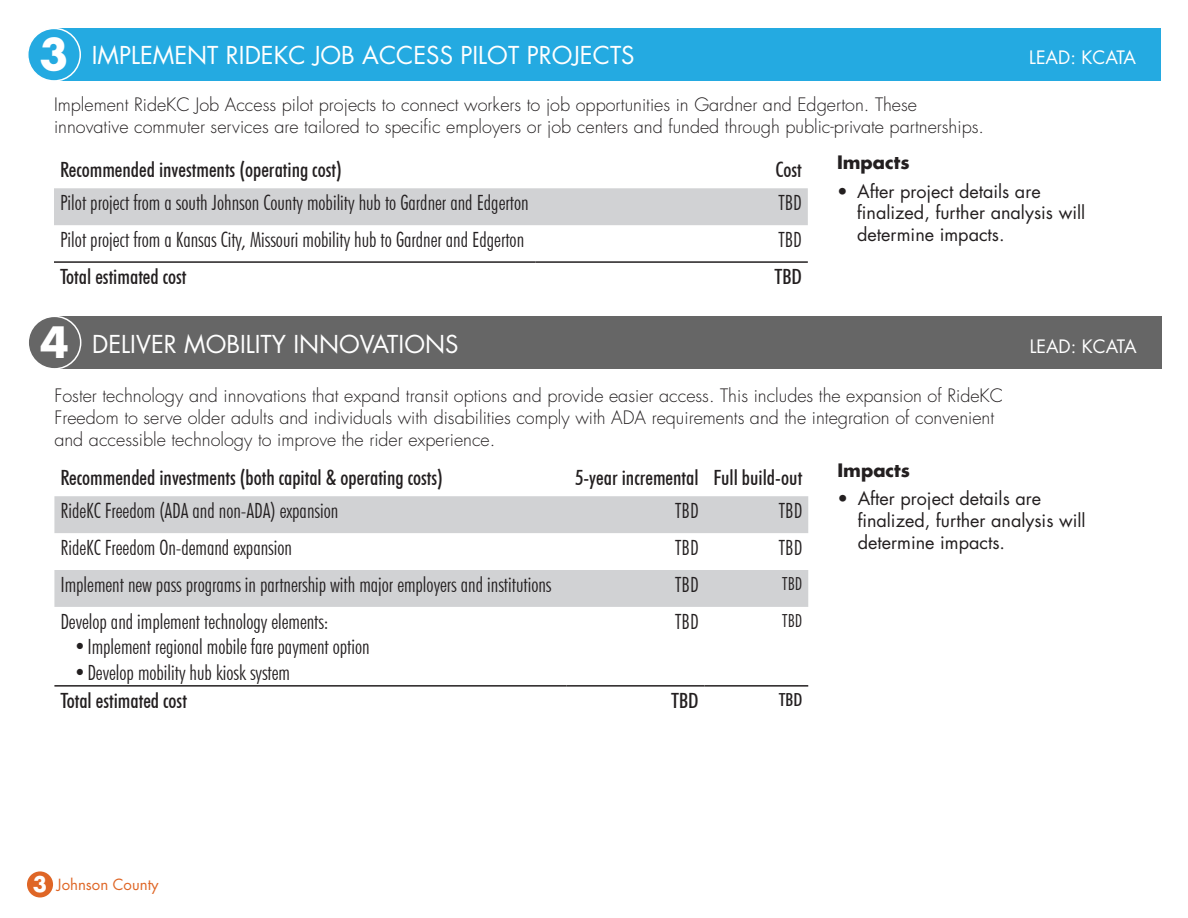
<style>
.page{position:relative;width:1188px;height:918px;background:#fff}
.page>*{position:absolute;margin:0;border:0;box-sizing:border-box;transform-origin:0 0}
.t1{font:24px "Futura";color:#fff}
.t2{font:300 condensed 21px "Futura BT";color:#231f20}
.t3{font:500 condensed 21px "Futura BT";color:#231f20}
.t4{font:300 18px/21.6px "Futura";color:#231f20}
.t5{font:18px/21.6px "Futura";color:#231f20}
.t6{font:18px "Futura";color:#fff}
.t7{font:700 18px "Futura";color:#231f20}
.t8{font:300 condensed 18px "Futura BT";color:#231f20}
.t9{font:500 condensed 18px "Futura BT";color:#231f20}
.t10{font:15px "Futura";color:#df6626}
.s1{font-weight:700;font-size:42px}
.s2{font-weight:700;font-size:20.85px;color:#fff}
</style>
<div class="page">
<div style="left:54px;top:28px;width:1107px;height:53px;background:#24aae1"></div>
<div style="left:28px;top:28px;width:52px;height:53px;background:#24aae1;border-radius:50%"></div>
<div style="left:27px;top:28px;width:54px;height:54px;border:2px solid #fff;border-radius:50%"></div>
<div style="left:54px;top:188px;width:754px;height:37px;background:#d1d2d4"></div>
<hr style="left:54px;top:261px;width:482px;height:2px;background:#231f20">
<hr style="left:536px;top:261px;width:272px;height:2px;background:#231f20">
<div style="left:54px;top:316px;width:1107px;height:53px;background:#666"></div>
<div style="left:28px;top:316px;width:53px;height:53px;background:#666;border-radius:50%"></div>
<div style="left:27px;top:316px;width:54px;height:54px;border:2px solid #fff;border-radius:50%"></div>
<svg style="left:54px;top:496px;width:754px;height:111px;fill:#d1d2d4"></svg>
<hr style="left:54px;top:685px;width:512px;height:2px;background:#231f20">
<hr style="left:566px;top:685px;width:139px;height:2px;background:#231f20">
<hr style="left:705px;top:685px;width:103px;height:2px;background:#231f20">
<div style="left:27px;top:871px;width:26px;height:27px;background:#df6626;border-radius:50%"></div>
<h1 class="t1" style="left:40px;top:40px;width:597px"><span class="s1">3</span> IMPLEMENT RIDEKC JOB ACCESS PILOT PROJECTS</h1>
<p class="t6" style="left:1029px;top:46px;width:108px">LEAD: KCATA</p>
<p class="t4" style="left:54px;top:94px;width:932px">Implement RideKC Job Access pilot projects to connect workers to job opportunities in Gardner and Edgerton. These innovative commuter services are tailored to specific employers or job centers and funded through public-private partnerships.</p>
<p class="t7" style="left:837px;top:150px;width:74px">Impacts</p>
<p class="t5" style="left:857px;top:180px;width:229px;text-indent:-20px">• After project details are finalized, further analysis will determine impacts.</p>
<p class="t3" style="left:60px;top:157px;width:283px">Recommended investments (operating cost)</p>
<p class="t3" style="left:775px;top:157px;width:28px">Cost</p>
<p class="t2" style="left:60px;top:190px;width:470px">Pilot project from a south Johnson County mobility hub to Gardner and Edgerton</p>
<p class="t2" style="left:778px;top:190px;width:25px">TBD</p>
<p class="t2" style="left:60px;top:227px;width:466px">Pilot project from a Kansas City, Missouri mobility hub to Gardner and Edgerton</p>
<p class="t2" style="left:778px;top:227px;width:25px">TBD</p>
<p class="t3" style="left:60px;top:264px;width:128px">Total estimated cost</p>
<p class="t3" style="left:774px;top:264px;width:29px">TBD</p>
<h1 class="t1" style="left:40px;top:329px;width:420px"><span class="s1">4</span> DELIVER MOBILITY INNOVATIONS</h1>
<p class="t6" style="left:1030px;top:335px;width:108px">LEAD: KCATA</p>
<p class="t4" style="left:54px;top:386px;width:950px">Foster technology and innovations that expand transit options and provide easier access. This includes the expansion of RideKC<br>Freedom to serve older adults and individuals with disabilities comply with ADA requirements and the integration of convenient and accessible technology to improve the rider experience.</p>
<p class="t7" style="left:837px;top:458px;width:74px">Impacts</p>
<p class="t5" style="left:858px;top:488px;width:229px;text-indent:-20px">• After project details are finalized, further analysis will determine impacts.</p>
<p class="t3" style="left:60px;top:465px;width:384px">Recommended investments (both capital &amp; operating costs)</p>
<p class="t3" style="left:576px;top:465px;width:228px">5-year incremental Full build-out</p>
<p class="t2" style="left:60px;top:498px;width:279px">RideKC Freedom (ADA and non-ADA) expansion</p>
<p class="t2" style="left:675px;top:498px;width:25px">TBD</p>
<p class="t2" style="left:779px;top:498px;width:25px">TBD</p>
<p class="t2" style="left:60px;top:535px;width:233px">RideKC Freedom On-demand expansion</p>
<p class="t2" style="left:675px;top:535px;width:25px">TBD</p>
<p class="t2" style="left:779px;top:535px;width:25px">TBD</p>
<p class="t2" style="left:60px;top:572px;width:493px">Implement new pass programs in partnership with major employers and institutions</p>
<p class="t2" style="left:675px;top:572px;width:25px">TBD</p>
<p class="t8" style="left:782px;top:572px;width:22px">TBD</p>
<p class="t2" style="left:60px;top:609px;width:269px">Develop and implement technology elements:</p>
<p class="t2" style="left:74px;top:634px;width:297px">•Implement regional mobile fare payment option</p>
<p class="t2" style="left:74px;top:660px;width:218px">•Develop mobility hub kiosk system</p>
<p class="t2" style="left:675px;top:609px;width:25px">TBD</p>
<p class="t8" style="left:782px;top:609px;width:22px">TBD</p>
<p class="t3" style="left:60px;top:688px;width:128px">Total estimated cost</p>
<p class="t3" style="left:671px;top:688px;width:29px">TBD</p>
<p class="t9" style="left:779px;top:688px;width:25px">TBD</p>
<p class="t10" style="left:33px;top:875px;width:127px"><span class="s2">3</span> Johnson County</p>
</div>
